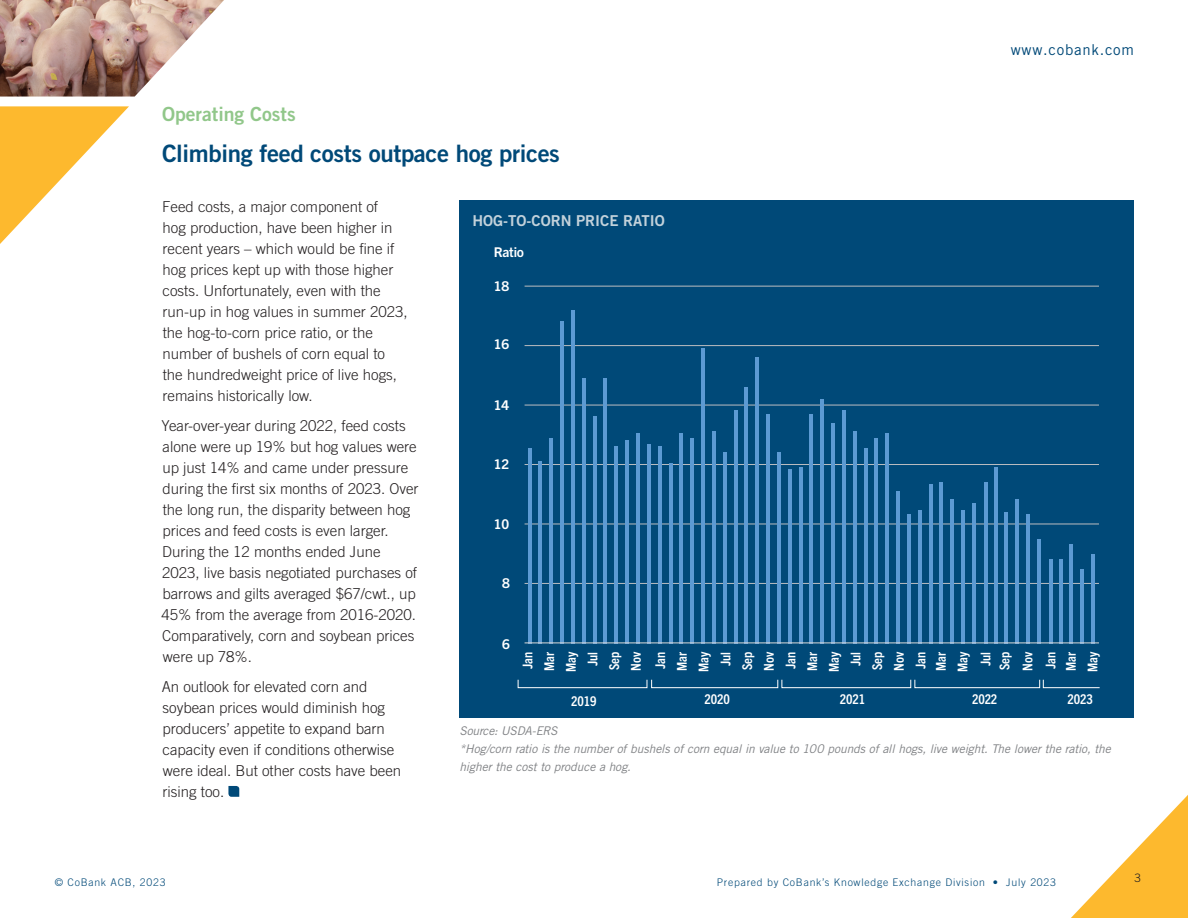
<style>
.page{position:relative;width:1188px;height:918px;background:#fff}
.page>*{position:absolute;margin:0;border:0;box-sizing:border-box;transform-origin:0 0}
.t1{font:24px "Trade Gothic LT Std Bd 2";letter-spacing:-.015em;color:#004978}
.t2{font:19.5px "Trade Gothic LT Std Bd 2";color:#91c78a}
.t3{font:300 15px/21px "Trade Gothic LT Std";color:#231f20}
.t4{font:15px "Trade Gothic LT Std Bd 2";color:#c3d2db}
.t5{font:15px "Trade Gothic LT Std";letter-spacing:.05em;color:#004978}
.t6{font:700 condensed 13.5px/21.8px "Trade Gothic Next LT Pro";letter-spacing:.005em;color:#fff}
.t7{font:700 13.5px "Trade Gothic Next LT Pro";letter-spacing:-.02em;color:#fff}
.t8{font:italic 12px/18px "Trade Gothic LT Std";letter-spacing:-.005em;color:#808285}
.t9{font:300 11.7px "Trade Gothic LT Std";color:#231f20}
.t10{font:300 10.5px "Trade Gothic LT Std";letter-spacing:.07em;color:#004978}
</style>
<div class="page">
<svg style="left:0;top:106px;width:129px;height:138px"></svg>
<svg style="left:1071px;top:795px;width:117px;height:123px"></svg>
<img style="left:0;top:0;width:224px;height:97px">
<svg style="left:228px;top:786px;width:11px;height:11px"></svg>
<div style="left:459px;top:201px;width:675px;height:517px;background:#004978"></div>
<hr style="left:525px;top:583px;width:574px;height:1px;background:#bcbdc0">
<hr style="left:525px;top:524px;width:574px;height:1px;background:#bcbdc0">
<hr style="left:525px;top:464px;width:574px;height:1px;background:#bcbdc0">
<hr style="left:525px;top:405px;width:574px;height:1px;background:#bcbdc0">
<hr style="left:525px;top:345px;width:574px;height:1px;background:#bcbdc0">
<hr style="left:525px;top:286px;width:574px;height:1px;background:#bcbdc0">
<hr style="left:1092px;top:555px;width:3px;height:89px;background:#5c9ad3">
<hr style="left:1081px;top:570px;width:3px;height:74px;background:#5c9ad3">
<hr style="left:1070px;top:544px;width:3px;height:100px;background:#5c9ad3">
<hr style="left:1059px;top:559px;width:4px;height:85px;background:#5c9ad3">
<hr style="left:1049px;top:559px;width:3px;height:85px;background:#5c9ad3">
<hr style="left:1038px;top:540px;width:3px;height:104px;background:#5c9ad3">
<hr style="left:1027px;top:514px;width:3px;height:130px;background:#5c9ad3">
<hr style="left:1016px;top:500px;width:3px;height:144px;background:#5c9ad3">
<hr style="left:1005px;top:512px;width:3px;height:132px;background:#5c9ad3">
<hr style="left:994px;top:468px;width:3px;height:176px;background:#5c9ad3">
<hr style="left:984px;top:483px;width:3px;height:161px;background:#5c9ad3">
<hr style="left:973px;top:504px;width:3px;height:140px;background:#5c9ad3">
<hr style="left:962px;top:510px;width:3px;height:134px;background:#5c9ad3">
<hr style="left:951px;top:500px;width:3px;height:144px;background:#5c9ad3">
<hr style="left:940px;top:483px;width:3px;height:161px;background:#5c9ad3">
<hr style="left:929px;top:485px;width:3px;height:159px;background:#5c9ad3">
<hr style="left:919px;top:510px;width:3px;height:134px;background:#5c9ad3">
<hr style="left:908px;top:514px;width:3px;height:130px;background:#5c9ad3">
<hr style="left:897px;top:491px;width:3px;height:153px;background:#5c9ad3">
<hr style="left:886px;top:434px;width:3px;height:210px;background:#5c9ad3">
<hr style="left:874px;top:438px;width:4px;height:206px;background:#5c9ad3">
<hr style="left:864px;top:449px;width:3px;height:195px;background:#5c9ad3">
<hr style="left:854px;top:432px;width:3px;height:212px;background:#5c9ad3">
<hr style="left:843px;top:410px;width:3px;height:234px;background:#5c9ad3">
<hr style="left:832px;top:423px;width:3px;height:221px;background:#5c9ad3">
<hr style="left:821px;top:400px;width:3px;height:244px;background:#5c9ad3">
<hr style="left:809px;top:415px;width:4px;height:229px;background:#5c9ad3">
<hr style="left:799px;top:468px;width:3px;height:176px;background:#5c9ad3">
<hr style="left:789px;top:470px;width:3px;height:174px;background:#5c9ad3">
<hr style="left:778px;top:453px;width:3px;height:191px;background:#5c9ad3">
<hr style="left:767px;top:415px;width:3px;height:229px;background:#5c9ad3">
<hr style="left:755px;top:357px;width:4px;height:287px;background:#5c9ad3">
<hr style="left:744px;top:387px;width:4px;height:257px;background:#5c9ad3">
<hr style="left:734px;top:410px;width:3px;height:234px;background:#5c9ad3">
<hr style="left:724px;top:453px;width:3px;height:191px;background:#5c9ad3">
<hr style="left:713px;top:432px;width:3px;height:212px;background:#5c9ad3">
<hr style="left:701px;top:349px;width:4px;height:295px;background:#5c9ad3">
<hr style="left:690px;top:438px;width:4px;height:206px;background:#5c9ad3">
<hr style="left:679px;top:434px;width:3px;height:210px;background:#5c9ad3">
<hr style="left:669px;top:463px;width:3px;height:181px;background:#5c9ad3">
<hr style="left:659px;top:446px;width:3px;height:198px;background:#5c9ad3">
<hr style="left:648px;top:444px;width:3px;height:200px;background:#5c9ad3">
<hr style="left:636px;top:434px;width:4px;height:210px;background:#5c9ad3">
<hr style="left:625px;top:440px;width:4px;height:204px;background:#5c9ad3">
<hr style="left:614px;top:446px;width:3px;height:198px;background:#5c9ad3">
<hr style="left:604px;top:379px;width:3px;height:265px;background:#5c9ad3">
<hr style="left:594px;top:417px;width:3px;height:227px;background:#5c9ad3">
<hr style="left:582px;top:379px;width:4px;height:265px;background:#5c9ad3">
<hr style="left:571px;top:311px;width:4px;height:333px;background:#5c9ad3">
<hr style="left:560px;top:321px;width:3px;height:323px;background:#5c9ad3">
<hr style="left:549px;top:438px;width:3px;height:206px;background:#5c9ad3">
<hr style="left:539px;top:461px;width:3px;height:183px;background:#5c9ad3">
<hr style="left:529px;top:449px;width:3px;height:195px;background:#5c9ad3">
<hr style="left:525px;top:642px;width:574px;height:1px;background:#dad9d8">
<div style="left:518px;top:680px;width:129px;height:8px;border:1px solid #fff"></div>
<div style="left:651px;top:680px;width:127px;height:8px;border:1px solid #fff"></div>
<div style="left:782px;top:680px;width:129px;height:8px;border:1px solid #fff"></div>
<div style="left:915px;top:680px;width:125px;height:8px;border:1px solid #fff"></div>
<svg style="left:1043px;top:679px;width:57px;height:9px"></svg>
<div style="left:459px;top:727px;width:675px;height:95px;background:#fff"></div>
<h2 class="t2" style="left:162px;top:102px;width:135px">Operating Costs</h2>
<h1 class="t1" style="left:162px;top:138px;width:399px">Climbing feed costs outpace hog prices</h1>
<p class="t5" style="left:1011px;top:41px;width:125px">www.cobank.com</p>
<p class="t3" style="left:162px;top:196px;width:247px">Feed costs, a major component of<br>hog production, have been higher in recent years – which would be fine if hog prices kept up with those higher costs. Unfortunately, even with the run-up in hog values in summer 2023, the hog-to-corn price ratio, or the number of bushels of corn equal to the hundredweight price of live hogs, remains historically low.</p>
<p class="t3" style="left:162px;top:415px;width:258px">Year-over-year during 2022, feed costs alone were up 19% but hog values were up just 14% and came under pressure during the first six months of 2023. Over the long run, the disparity between hog prices and feed costs is even larger.<br>During the 12 months ended June 2023, live basis negotiated purchases of barrows and gilts averaged $67/cwt., up 45% from the average from 2016-2020.<br>Comparatively, corn and soybean prices were up 78%.</p>
<p class="t3" style="left:162px;top:676px;width:241px">An outlook for elevated corn and soybean prices would diminish hog producers’ appetite to expand barn capacity even if conditions otherwise were ideal. But other costs have been rising too.</p>
<p class="t4" style="left:472px;top:211px;width:194px">HOG-TO-CORN PRICE RATIO</p>
<p class="t7" style="left:494px;top:242px;width:32px">Ratio</p>
<p class="t7" style="left:494px;top:277px;width:17px">18</p>
<p class="t7" style="left:494px;top:334px;width:17px">16</p>
<p class="t7" style="left:494px;top:396px;width:17px">14</p>
<p class="t7" style="left:494px;top:455px;width:17px">12</p>
<p class="t7" style="left:494px;top:514px;width:17px">10</p>
<p class="t7" style="left:502px;top:574px;width:9px">8</p>
<p class="t7" style="left:502px;top:634px;width:9px">6</p>
<p class="t6" style="left:516px;top:672px;width:22px;text-align:center;rotate:-90deg">Jan<br>Mar<br>May<br>Jul<br>Sep<br>Nov</p>
<p class="t6" style="left:649px;top:672px;width:22px;text-align:center;rotate:-90deg">Jan<br>Mar<br>May<br>Jul<br>Sep<br>Nov<br>Jan<br>Mar<br>May<br>Jul<br>Sep<br>Nov<br>Jan</p>
<p class="t6" style="left:929px;top:672px;width:22px;rotate:-90deg">Mar<br>May</p>
<p class="t6" style="left:975px;top:670px;width:20px;line-height:19px;rotate:-90deg">Jul<br>Sep</p>
<p class="t6" style="left:1015px;top:671px;width:21px;line-height:23.1px;rotate:-90deg">Nov<br>Jan</p>
<p class="t6" style="left:1059px;top:672px;width:22px;rotate:-90deg">Mar<br>May</p>
<p class="t6" style="left:571px;top:689px;width:27px">2019</p>
<p class="t6" style="left:705px;top:688px;width:27px">2020</p>
<p class="t6" style="left:840px;top:688px;width:27px">2021</p>
<p class="t6" style="left:972px;top:688px;width:27px">2022</p>
<p class="t6" style="left:1068px;top:688px;width:27px">2023</p>
<p class="t8" style="left:459px;top:722px;width:653px">Source: USDA-ERS<br>*Hog/corn ratio is the number of bushels of corn equal in value to 100 pounds of all hogs, live weight. The lower the ratio, the higher the cost to produce a hog.</p>
<p class="t10" style="left:55px;top:876px;width:112px">© CoBank ACB, 2023</p>
<p class="t10" style="left:717px;top:876px;width:341px">Prepared by CoBank’s Knowledge Exchange Division • July 2023</p>
<p class="t9" style="left:1134px;top:871px;width:8px">3</p>
</div>
